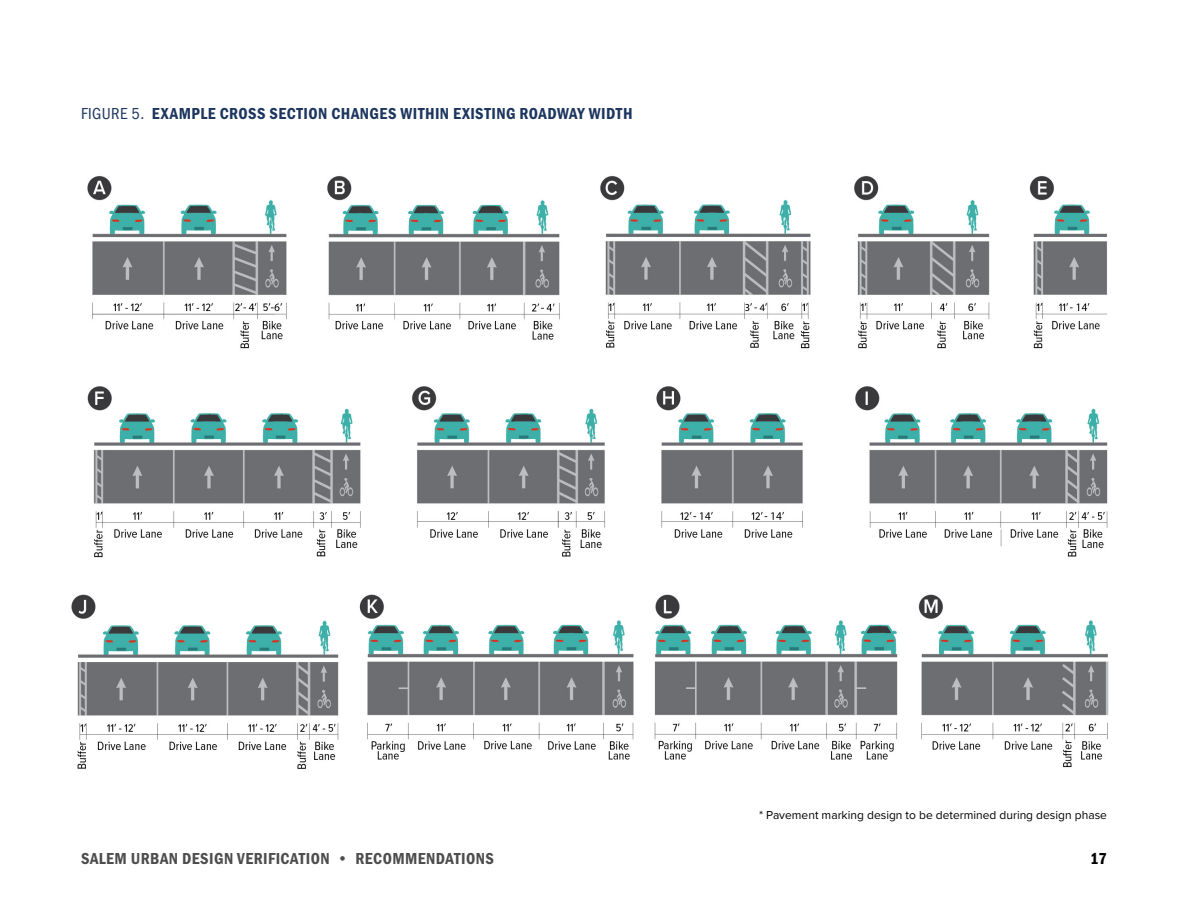
<style>
.page{position:relative;width:1188px;height:918px;background:#fff}
.page>*{position:absolute;margin:0;border:0;box-sizing:border-box;transform-origin:0 0}
.Figure_Title_-_P{font:16.5px "Franklin Gothic URW Con Dem";letter-spacing:.025em;color:#1d365f}
.t1{font:16.5px "Franklin Gothic URW Con Dem";letter-spacing:.025em;color:#4d4d4d}
.Figure_Title_-_P-2{font:16.5px "Franklin Gothic URW Cond";color:#1d365f}
.t2{font:16.5px "Franklin Gothic URW Con Dem";color:#000}
.Footnote_-_P{font:12px "Proxima Nova";color:#000}
.s1{font-family:"Franklin Gothic URW Cond"}
</style>
<div class="page">
<img style="left:71px;top:176px;width:1038px;height:593px">
<p class="Figure_Title_-_P-2" style="left:81px;top:102px;width:31px">FIGURE</p>
<p class="Figure_Title_-_P" style="left:132px;top:102px;width:503px"><span class="s1">5.</span> EXAMPLE CROSS SECTION CHANGES WITHIN EXISTING ROADWAY WIDTH</p>
<p class="Footnote_-_P" style="left:759px;top:807px;width:349px">* Pavement marking design to be determined during design phase</p>
<p class="t1" style="left:81px;top:847px;width:295px">SALEM URBAN DESIGN VERIFICATION • RECOMMENDATIONS</p>
<p class="t2" style="left:1090px;top:847px;width:18px">17</p>
</div>
